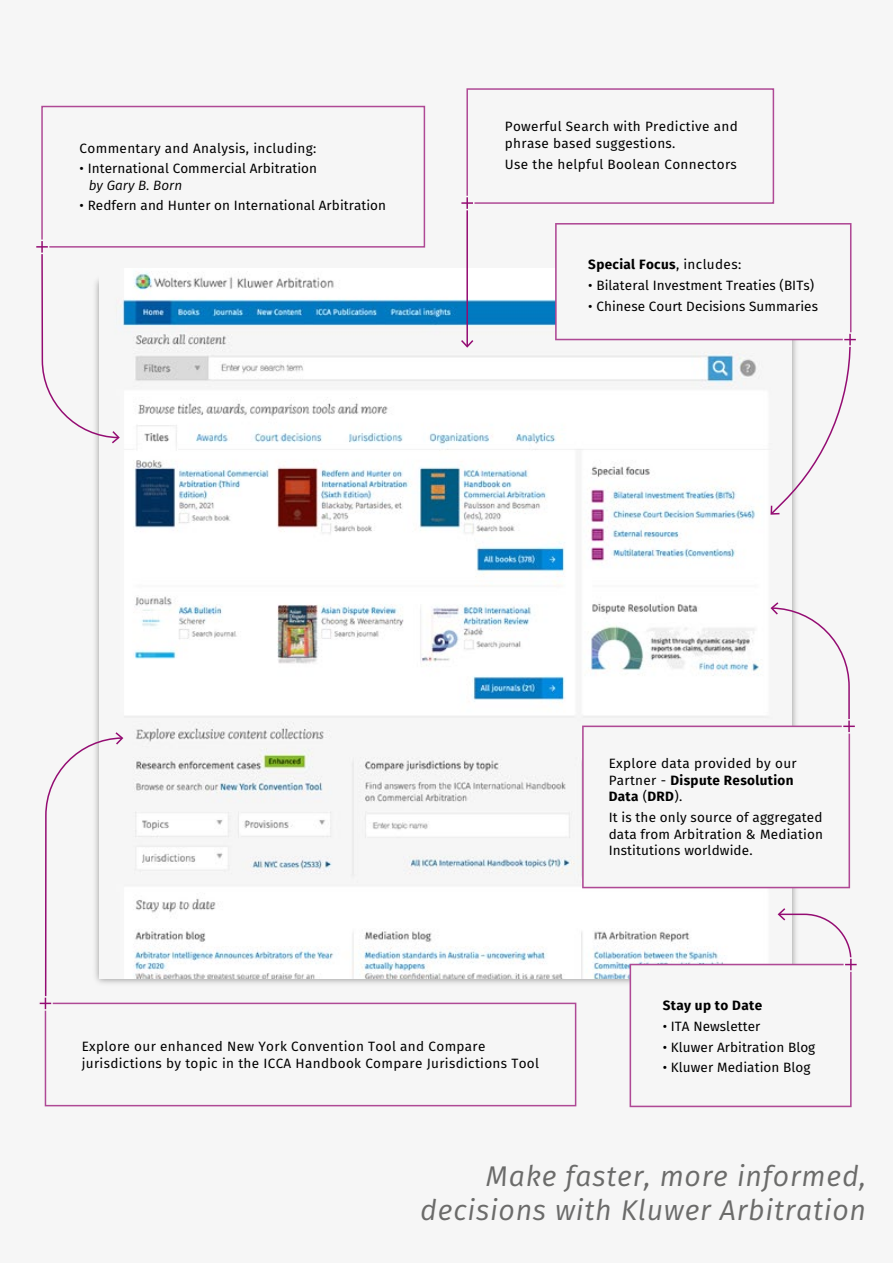
<style>
.page{position:relative;width:893px;height:1263px;background:#f6f6f6}
.page>*{position:absolute;margin:0;border:0;box-sizing:border-box;transform-origin:0 0}
.t1{font:italic 28.5px/34.2px "Fira Sans";letter-spacing:.025em;color:#6b6b6a;text-align:right}
.t2{font:13.5px/16.5px "Fira Sans";letter-spacing:.01em;color:#000}
.t3{font:700 13.5px "Fira Sans";letter-spacing:.025em;color:#000}
.t4{font:italic 13.5px "Fira Sans";letter-spacing:.005em;color:#000}
.s1{font-weight:400}
.s2{font-weight:700}
</style>
<div class="page">
<img style="left:53px;top:227px;width:793px;height:805px">
<img style="left:123px;top:268px;width:669px;height:710px">
<div style="left:41px;top:106px;width:384px;height:142px;border:2px solid #af4995"></div>
<div style="left:45px;top:1003px;width:531px;height:103px;border:2px solid #af4995"></div>
<div style="left:466px;top:88px;width:308px;height:116px;border:2px solid #af4995"></div>
<hr style="left:466px;top:206px;width:2px;height:140px;background:#940c72">
<svg style="left:461px;top:340px;width:12px;height:8px"></svg>
<svg style="left:461px;top:196px;width:13px;height:14px"></svg>
<svg style="left:44px;top:105px;width:79px;height:895px"></svg>
<svg style="left:116px;top:732px;width:7px;height:12px"></svg>
<svg style="left:36px;top:240px;width:84px;height:203px"></svg>
<svg style="left:39px;top:996px;width:14px;height:15px"></svg>
<svg style="left:630px;top:908px;width:227px;height:199px"></svg>
<svg style="left:582px;top:602px;width:273px;height:286px"></svg>
<svg style="left:555px;top:223px;width:301px;height:293px"></svg>
<p class="t2" style="left:80px;top:139px;width:238px">Commentary and Analysis, including:</p>
<p class="t2" style="left:80px;top:160px;width:239px">• International Commercial Arbitration</p>
<p class="t4" style="left:89px;top:175px;width:95px">by Gary B. Born</p>
<p class="t2" style="left:80px;top:197px;width:308px">• Redfern and Hunter on International Arbitration</p>
<p class="t2" style="left:505px;top:118px;width:235px">Powerful Search with Predictive and phrase based suggestions.</p>
<p class="t2" style="left:505px;top:156px;width:233px">Use the helpful Boolean Connectors</p>
<p class="t3" style="left:588px;top:253px;width:154px">Special Focus<span class="s1">, includes:</span></p>
<p class="t2" style="left:588px;top:277px;width:227px">• Bilateral Investment Treaties (BITs)</p>
<p class="t2" style="left:588px;top:297px;width:231px">• Chinese Court Decisions Summaries</p>
<p class="t2" style="left:609px;top:755px;width:190px">Explore data provided by our<br>Partner - <span class="s2">Dispute Resolution<br>Data</span> (<span class="s2">DRD</span>).</p>
<p class="t2" style="left:609px;top:809px;width:216px;text-align:justify">It is the only source of aggregated data from Arbitration &amp; Mediation Institutions worldwide.</p>
<p class="t2" style="left:82px;top:1038px;width:459px">Explore our enhanced New York Convention Tool and Compare jurisdictions by topic in the ICCA Handbook Compare Jurisdictions Tool</p>
<p class="t3" style="left:663px;top:994px;width:101px">Stay up to Date</p>
<p class="t2" style="left:663px;top:1017px;width:99px">• ITA Newsletter</p>
<p class="t2" style="left:663px;top:1038px;width:154px">• Kluwer Arbitration Blog</p>
<p class="t2" style="left:663px;top:1059px;width:149px">• Kluwer Mediation Blog</p>
<h1 class="t1" style="left:420px;top:1158px;width:447px">Make faster, more informed, decisions with Kluwer Arbitration</h1>
</div>
